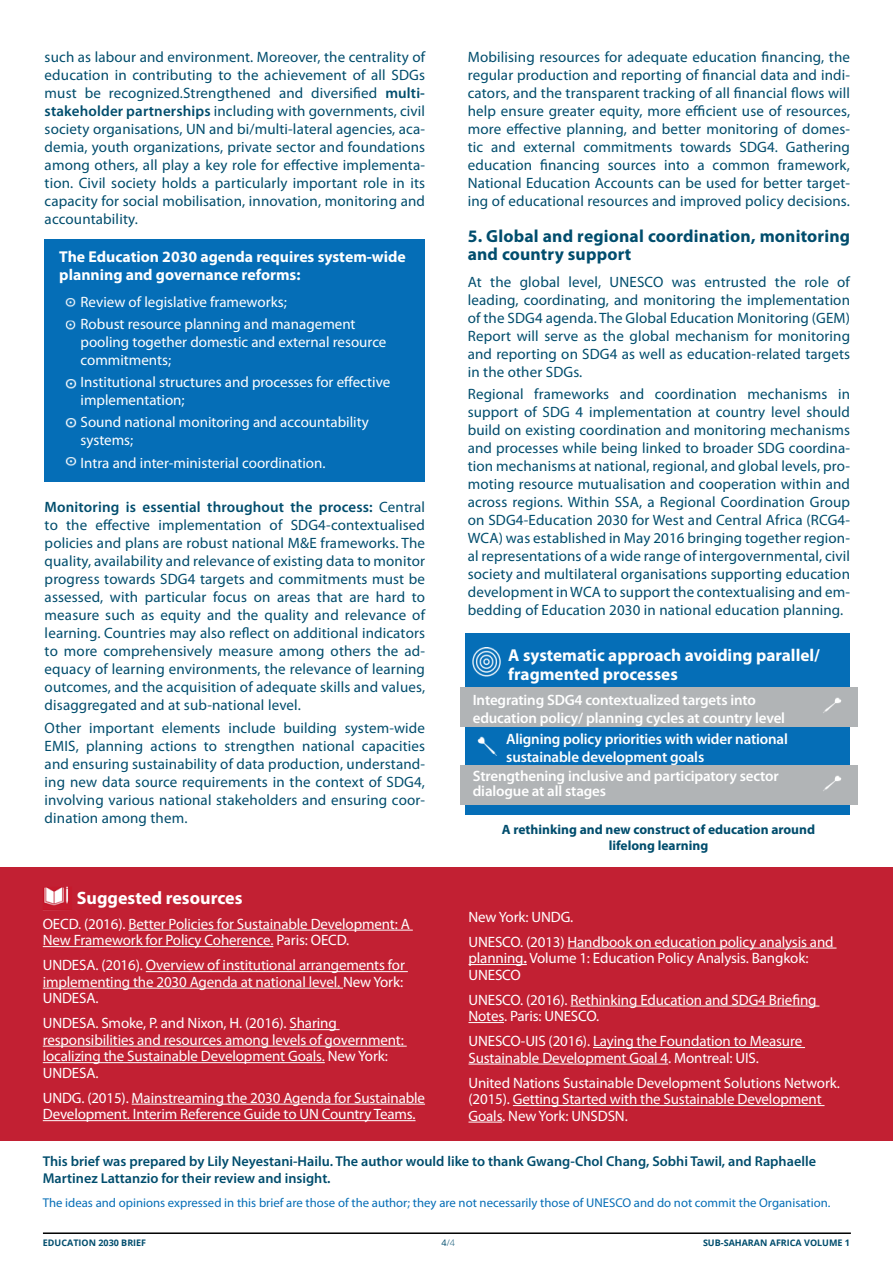
<style>
.page{position:relative;width:893px;height:1263px;background:#fff}
.page>*{position:absolute;margin:0;border:0;box-sizing:border-box;transform-origin:0 0}
.t1{font:700 18px "Myriad Pro";color:#fff}
.t2{font:700 17.55px/18px "Myriad Pro";letter-spacing:.01em;color:#004d6d}
.t3{font:700 17.25px/18.9px "Myriad Pro";color:#fff}
.t4{font:700 15.75px/18px "Myriad Pro";color:#fff}
.t5{font:15px/18px "Myriad Pro";letter-spacing:.01em;color:#004d6d;text-align:justify}
.t6{font:15px/16.5px "Myriad Pro";letter-spacing:-.01em;color:#fff}
.t7{font:600 15px/18px "Myriad Pro";letter-spacing:-.01em;color:#fff}
.t8{font:600 14.25px/17.1px "Myriad Pro";color:#004d6d}
.t9{font:700 13.5px/16.2px "Myriad Pro";color:#004d6d;text-align:center}
.t10{font:12.75px "Myriad Pro";color:#056eb7}
.t11{font:700 9px "Open Sans";color:#004d6d}
.t12{font:300 9px "Open Sans";color:#004d6d}
.s1{font-weight:600}
.s2{font-weight:400}
</style>
<div class="page">
<hr style="left:43px;top:1232px;width:808px;height:2px;background:#000">
<div style="left:0;top:867px;width:893px;height:274px;background:#c22033"></div>
<hr style="left:128px;top:930px;width:285px;height:1px;background:#fff">
<hr style="left:43px;top:946px;width:230px;height:1px;background:#fff">
<hr style="left:146px;top:971px;width:262px;height:1px;background:#fff">
<hr style="left:43px;top:988px;width:300px;height:1px;background:#fff">
<hr style="left:289px;top:1029px;width:51px;height:1px;background:#fff">
<hr style="left:43px;top:1046px;width:364px;height:1px;background:#fff">
<hr style="left:43px;top:1062px;width:282px;height:1px;background:#fff">
<hr style="left:132px;top:1104px;width:293px;height:1px;background:#fff">
<hr style="left:43px;top:1120px;width:373px;height:1px;background:#fff">
<img style="left:43px;top:887px;width:26px;height:19px">
<div style="left:45px;top:239px;width:380px;height:243px;background:#056eb7"></div>
<svg style="left:65px;top:299px;width:11px;height:8px"></svg>
<svg style="left:65px;top:320px;width:11px;height:10px"></svg>
<svg style="left:66px;top:379px;width:10px;height:9px"></svg>
<svg style="left:66px;top:418px;width:10px;height:9px"></svg>
<svg style="left:66px;top:458px;width:10px;height:8px"></svg>
<hr style="left:568px;top:948px;width:268px;height:1px;background:#fff">
<hr style="left:468px;top:964px;width:59px;height:1px;background:#fff">
<hr style="left:570px;top:1006px;width:249px;height:1px;background:#fff">
<hr style="left:468px;top:1022px;width:36px;height:1px;background:#fff">
<hr style="left:593px;top:1047px;width:212px;height:1px;background:#fff">
<hr style="left:468px;top:1064px;width:200px;height:1px;background:#fff">
<hr style="left:513px;top:1105px;width:311px;height:1px;background:#fff">
<hr style="left:468px;top:1122px;width:34px;height:1px;background:#fff">
<div style="left:465px;top:633px;width:384px;height:182px;background:#056eb7"></div>
<div style="left:460px;top:687px;width:398px;height:40px;background:#b1b4b6"></div>
<div style="left:460px;top:765px;width:398px;height:40px;background:#b1b4b6"></div>
<img style="left:823px;top:698px;width:19px;height:15px">
<img style="left:823px;top:776px;width:19px;height:15px">
<img style="left:477px;top:737px;width:20px;height:19px">
<img style="left:472px;top:648px;width:29px;height:29px">
<p class="t5" style="left:45px;top:48px;width:382px">such as labour and environment. Moreover, the centrality of education in contributing to the achievement of all SDGs must be recognized.Strengthened and diversified <span class="s1">multi&shy;stakeholder partnerships</span> including with governments, civil society organisations, UN and bi/multi-lateral agencies, aca&shy;demia, youth organizations, private sector and foundations among others, all play a key role for effective implementa&shy;tion. Civil society holds a particularly important role in its capacity for social mobilisation, innovation, monitoring and accountability.</p>
<p class="t4" style="left:59px;top:247px;width:348px">The Education 2030 agenda requires system-wide planning and governance reforms:</p>
<p class="t6" style="left:81px;top:290px;width:277px;line-height:22.2px">Review of legislative frameworks;<br>Robust resource planning and management</p>
<p class="t6" style="left:81px;top:333px;width:307px;line-height:18px">pooling together domestic and external resource commitments;</p>
<p class="t6" style="left:81px;top:373px;width:311px;line-height:18px">Institutional structures and processes for effective implementation;</p>
<p class="t6" style="left:81px;top:413px;width:290px;line-height:18px">Sound national monitoring and accountability systems;</p>
<p class="t6" style="left:81px;top:454px;width:247px">Intra and inter-ministerial coordination.</p>
<p class="t5" style="left:45px;top:498px;width:382px"><span class="s1">Monitoring is essential throughout the process:</span> Central to the effective implementation of SDG4-contextualised policies and plans are robust national M&amp;E frameworks. The quality, availability and relevance of existing data to monitor progress towards SDG4 targets and commitments must be assessed, with particular focus on areas that are hard to measure such as equity and the quality and relevance of learning. Countries may also reflect on additional indicators to more comprehensively measure among others the ad&shy;equacy of learning environments, the relevance of learning outcomes, and the acquisition of adequate skills and values, disaggregated and at sub-national level.</p>
<p class="t5" style="left:45px;top:718px;width:382px">Other important elements include building system-wide EMIS, planning actions to strengthen national capacities and ensuring sustainability of data production, understand&shy;ing new data source requirements in the context of SDG4, involving various national stakeholders and ensuring coor&shy;dination among them.</p>
<p class="t1" style="left:77px;top:886px;width:167px">Suggested resources</p>
<p class="t6" style="left:43px;top:915px;width:369px">OECD. (2016). Better Policies for Sustainable Development: A<br>New Framework for Policy Coherence. Paris: OECD.</p>
<p class="t6" style="left:43px;top:956px;width:364px;text-align:justify">UNDESA. (2016). Overview of institutional arrangements for implementing the 2030 Agenda at national level. New York:<br>UNDESA.</p>
<p class="t6" style="left:43px;top:1015px;width:363px">UNDESA. Smoke, P. and Nixon, H. (2016). Sharing responsibilities and resources among levels of government: localizing the Sustainable Development Goals. New York:<br>UNDESA.</p>
<p class="t6" style="left:43px;top:1089px;width:384px">UNDG. (2015). Mainstreaming the 2030 Agenda for Sustainable<br>Development. Interim Reference Guide to UN Country Teams.</p>
<p class="t5" style="left:468px;top:48px;width:384px">Mobilising resources for adequate education financing, the regular production and reporting of financial data and indi&shy;cators, and the transparent tracking of all financial flows will help ensure greater equity, more efficient use of resources, more effective planning, and better monitoring of domes&shy;tic and external commitments towards SDG4. Gathering education financing sources into a common framework, National Education Accounts can be used for better target&shy;ing of educational resources and improved policy decisions.</p>
<p class="t2" style="left:468px;top:227px;width:384px">5. Global and regional coordination, monitoring and country support</p>
<p class="t5" style="left:468px;top:273px;width:384px">At the global level, UNESCO was entrusted the role of leading, coordinating, and monitoring the implementation of the SDG4 agenda. The Global Education Monitoring (GEM)<br>Report will serve as the global mechanism for monitoring and reporting on SDG4 as well as education-related targets in the other SDGs.</p>
<p class="t5" style="left:468px;top:385px;width:384px">Regional frameworks and coordination mechanisms in support of SDG 4 implementation at country level should build on existing coordination and monitoring mechanisms and processes while being linked to broader SDG coordina&shy;tion mechanisms at national, regional, and global levels, pro&shy;moting resource mutualisation and cooperation within and across regions. Within SSA, a Regional Coordination Group on SDG4-Education 2030 for West and Central Africa (RCG4- WCA) was established in May 2016 bringing together region&shy;al representations of a wide range of intergovernmental, civil society and multilateral organisations supporting education development in WCA to support the contextualising and em&shy;bedding of Education 2030 in national education planning.</p>
<p class="t3" style="left:508px;top:645px;width:313px">A systematic approach avoiding parallel/ fragmented processes</p>
<p class="t7" style="left:473px;top:691px;width:314px">Integrating SDG4 contextualized targets into education policy/ planning cycles at country level</p>
<p class="t7" style="left:506px;top:730px;width:283px">Aligning policy priorities with wider national</p>
<p class="t7" style="left:506px;top:748px;width:200px">sustainable development goals</p>
<p class="t7" style="left:473px;top:767px;width:308px">Strengthening inclusive and participatory sector</p>
<p class="t7" style="left:473px;top:782px;width:135px">dialogue at all stages</p>
<p class="t9" style="left:502px;top:821px;width:315px">A rethinking and new construct of education around lifelong learning</p>
<p class="t6" style="left:468px;top:904px;width:367px;line-height:25px">New York: UNDG.<br>UNESCO. (2013) Handbook on education policy analysis and</p>
<p class="t6" style="left:468px;top:949px;width:341px">planning<span class="s1">.</span> Volume 1: Education Policy Analysis. Bangkok:<br>UNESCO</p>
<p class="t6" style="left:468px;top:991px;width:350px">UNESCO. (2016). Rethinking Education and SDG4 Briefing<br>Notes. Paris: UNESCO.</p>
<p class="t6" style="left:468px;top:1032px;width:335px">UNESCO-UIS (2016). Laying the Foundation to Measure<br>Sustainable Development Goal 4. Montreal: UIS.</p>
<p class="t6" style="left:468px;top:1074px;width:373px">United Nations Sustainable Development Solutions Network. (2015). Getting Started with the Sustainable Development<br>Goals. New York: UNSDSN.</p>
<p class="t8" style="left:43px;top:1152px;width:775px">This brief was prepared by Lily Neyestani-Hailu. The author would like to thank Gwang-Chol Chang, Sobhi Tawil, and Raphaelle<br>Martinez Lattanzio for their review and insight.</p>
<p class="t10" style="left:43px;top:1194px;width:789px">The ideas and opinions expressed in this brief are those of the author; they are not necessarily those of UNESCO and do not commit the Organisation.</p>
<p class="t11" style="left:43px;top:1236px;width:105px">EDUCATION 2030 BRIEF</p>
<p class="t12" style="left:442px;top:1237px;width:15px"><span class="s2">4</span>/4</p>
<p class="t11" style="left:703px;top:1236px;width:149px">SUB-SAHARAN AFRICA VOLUME 1</p>
</div>
